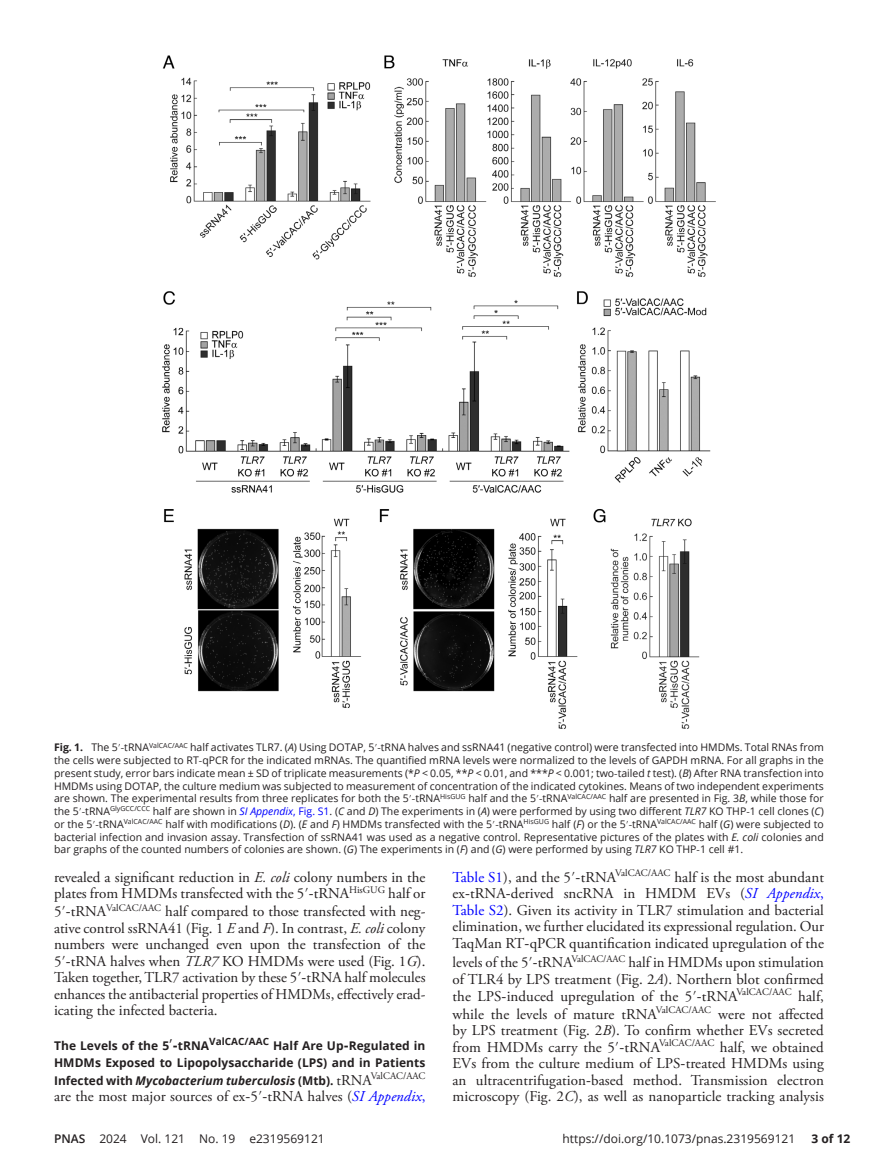
<style>
.page{position:relative;width:878px;height:1175px;background:#fff}
.page>*{position:absolute;margin:0;border:0;box-sizing:border-box;transform-origin:0 0}
.t1{font:15px/16.5px "Adobe Garamond Pro";letter-spacing:.005em;color:#231f20;text-align:justify}
.t2{font:700 12px/16.5px "Open Sans";letter-spacing:.005em;color:#231f20;text-align:right}
.t3{font:12px "Open Sans";color:#231f20}
.t4{font:italic 700 12px "Open Sans";letter-spacing:.005em;color:#231f20}
.t5{font:10.5px/12.8px "Open Sans";color:#231f20;text-align:justify}
.t6{font:700 10.05px "Open Sans";letter-spacing:.005em;color:#231f20}
.s1{font-weight:700}
.s2{font-family:"STIX"}
.s3{font-style:italic}
.s4{font-style:italic;color:#00f}
.s5{color:#00f}
.s6{font-family:"Arial Unicode MS";font-weight:400;font-size:15px}
.s7{font-family:"STIX";font-size:15px}
.s8{font-style:normal}
.s9{font-family:"Adobe Garamond Pro";font-weight:400;font-style:normal;font-size:15px}
.s10{font-weight:600}
</style>
<div class="page">
<img style="left:162px;top:55px;width:554px;height:674px">
<p class="t5" style="left:54px;top:741px;width:771px"><span class="s1">Fig. 1.</span> The 5<span class="s2">′-</span>tRNA<sup>ValCAC/AAC</sup> half activates TLR7. (<span class="s3">A</span>) Using DOTAP, 5<span class="s2">′-</span>tRNA halves and ssRNA41 (negative control) were transfected into HMDMs. Total RNAs from the cells were subjected to RT<span class="s2">-</span>qPCR for the indicated mRNAs. The quantified mRNA levels were normalized to the levels of GAPDH mRNA. For all graphs in the present study, error bars indicate mean ± SD of triplicate measurements (*<span class="s3">P</span> &lt; 0.05, **<span class="s3">P</span> &lt; 0.01, and ***<span class="s3">P</span> &lt; 0.001; two<span class="s2">-</span>tailed <span class="s3">t</span> test). (<span class="s3">B</span>) After RNA transfection into HMDMs using DOTAP, the culture medium was subjected to measurement of concentration of the indicated cytokines. Means of two independent experiments are shown. The experimental results from three replicates for both the 5<span class="s2">′-</span>tRNA<sup>HisGUG</sup> half and the 5<span class="s2">′-</span>tRNA<sup>ValCAC/AAC</sup> half are presented in Fig. 3<span class="s3">B</span>, while those for the 5<span class="s2">′-</span>tRNA<sup>GlyGCC/CCC</sup> half are shown in <span class="s4">SI Appendix</span><span class="s5">, Fig. S1</span>. (<span class="s3">C</span> and <span class="s3">D</span>) The experiments in (<span class="s3">A</span>) were performed by using two different <span class="s3">TLR7</span> KO THP<span class="s2">-</span>1 cell clones (<span class="s3">C</span>) or the 5<span class="s2">′-</span>tRNA<sup>ValCAC/AAC</sup> half with modifications (<span class="s3">D</span>). (<span class="s3">E</span> and <span class="s3">F</span>) HMDMs transfected with the 5<span class="s2">′-</span>tRNA<sup>HisGUG</sup> half (<span class="s3">F</span>) or the 5<span class="s2">′-</span>tRNA<sup>ValCAC/AAC</sup> half (<span class="s3">G</span>) were subjected to bacterial infection and invasion assay. Transfection of ssRNA41 was used as a negative control. Representative pictures of the plates with <span class="s3">E. coli</span> colonies and bar graphs of the counted numbers of colonies are shown. (<span class="s3">G</span>) The experiments in (<span class="s3">F</span>) and (<span class="s3">G</span>) were performed by using <span class="s3">TLR7</span> KO THP<span class="s2">-</span>1 cell #1.</p>
<p class="t1" style="left:54px;top:869px;width:373px">revealed a significant reduction in <span class="s3">E. coli</span> colony numbers in the plates from HMDMs transfected with the 5<span class="s2">′-</span>tRNA<sup>HisGUG</sup> half or</p>
<p class="t1" style="left:54px;top:903px;width:373px">5<span class="s2">′-</span>tRNA<sup>ValCAC/AAC</sup> half compared to those transfected with neg&shy;ative control ssRNA41 (Fig. 1 <span class="s3">E</span> and <span class="s3">F</span>). In contrast, <span class="s3">E. coli</span> colony numbers were unchanged even upon the transfection of the 5<span class="s2">′-</span>tRNA halves when <span class="s3">TLR7</span> KO HMDMs were used (Fig. 1<span class="s3">G</span>).<br>Taken together, TLR7 activation by these 5<span class="s2">′-</span>tRNA half molecules enhances the antibacterial properties of HMDMs, effectively erad&shy;icating the infected bacteria.</p>
<p class="t2" style="left:54px;top:1037px;width:156px">The Levels of the 5<span class="s6">′</span><span class="s7">-</span>tRNA</p>
<p class="t6" style="left:209px;top:1034px;width:61px">ValCAC/AAC</p>
<p class="t2" style="left:54px;top:1037px;width:373px">Half Are Up<span class="s7">-</span>Regulated in<br>HMDMs Exposed to Lipopolysaccharide (LPS) and in Patients</p>
<p class="t4" style="left:54px;top:1072px;width:373px"><span class="s8">Infected with</span> Mycobacterium tuberculosis <span class="s8">(Mtb).</span> <span class="s9">tRNA</span><sup>ValCAC/AAC</sup></p>
<p class="t1" style="left:54px;top:1088px;width:373px">are the most major sources of ex<span class="s2">-</span>5<span class="s2">′-</span>tRNA halves (<span class="s4">SI Appendix</span><span class="s5">,</span></p>
<p class="t1" style="left:452px;top:869px;width:373px"><span class="s5">Table S1</span>), and the 5<span class="s2">′-</span>tRNA<sup>ValCAC/AAC</sup> half is the most abundant ex<span class="s2">-</span>tRNA<span class="s2">-</span>derived sncRNA in HMDM EVs (<span class="s4">SI Appendix</span><span class="s5">, Table S2</span>). Given its activity in TLR7 stimulation and bacterial elimination, we further elucidated its expressional regulation. Our TaqMan RT<span class="s2">-</span>qPCR quantification indicated upregulation of the</p>
<p class="t1" style="left:452px;top:954px;width:373px;line-height:17.2px">levels of the 5<span class="s2">′-</span>tRNA<sup>ValCAC/AAC</sup> half in HMDMs upon stimulation of TLR4 by LPS treatment (Fig. 2<span class="s3">A</span>). Northern blot confirmed the LPS<span class="s2">-</span>induced upregulation of the 5<span class="s2">′-</span>tRNA<sup>ValCAC/AAC</sup> half, while the levels of mature tRNA<sup>ValCAC/AAC</sup> were not affected</p>
<p class="t1" style="left:452px;top:1022px;width:373px">by LPS treatment (Fig. 2<span class="s3">B</span>). To confirm whether EVs secreted from HMDMs carry the 5<span class="s2">′-</span>tRNA<sup>ValCAC/AAC</sup> half, we obtained EVs from the culture medium of LPS<span class="s2">-</span>treated HMDMs using an ultracentrifugation<span class="s2">-</span>based method. Transmission electron microscopy (Fig. 2<span class="s3">C</span>), as well as nanoparticle tracking analysis</p>
<p class="t3" style="left:54px;top:1130px;width:272px"><span class="s10">PNAS</span> 2024 Vol. 121 No. 19 e2319569121</p>
<p class="t3" style="left:562px;top:1130px;width:234px">https://doi.org/10.1073/pnas.2319569121</p>
<p class="t2" style="left:811px;top:1130px;width:40px">3 of 12</p>
</div>
